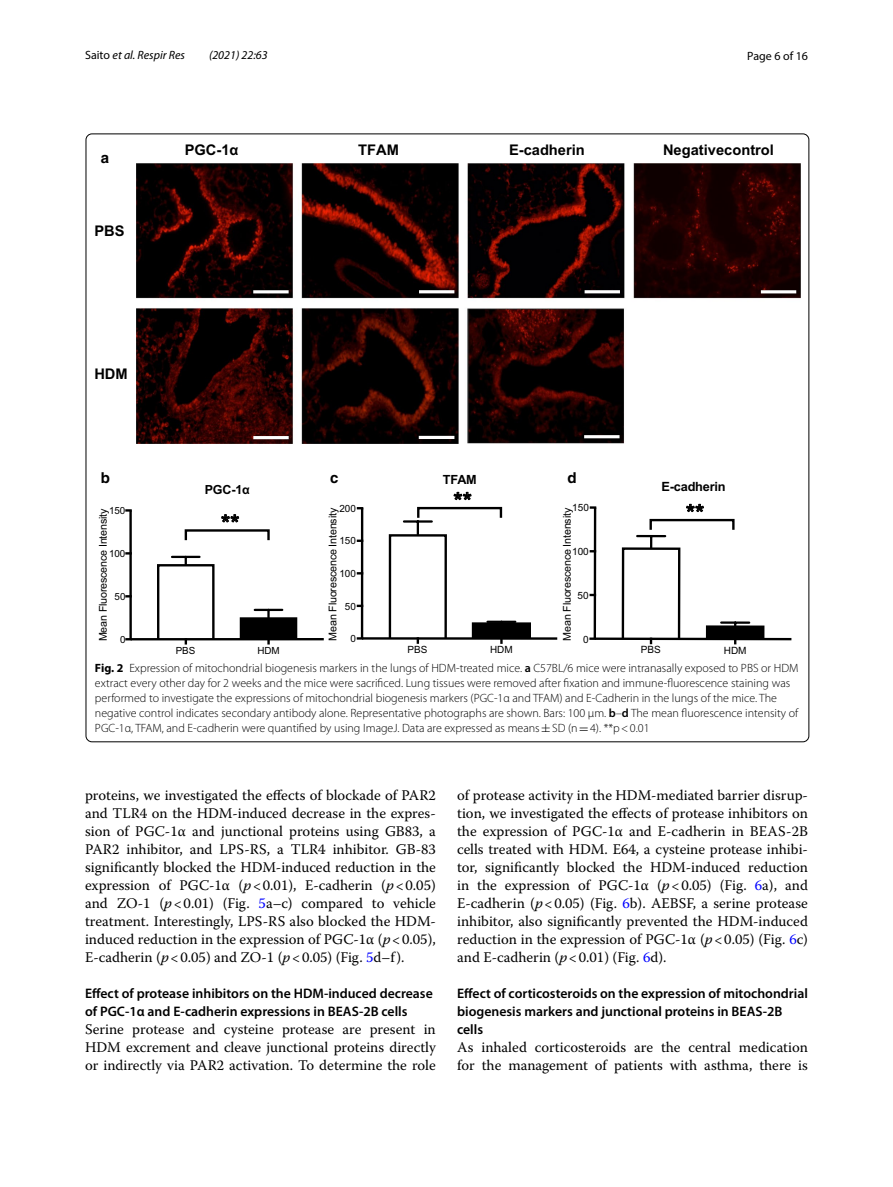
<style>
.page{position:relative;width:893px;height:1187px;background:#fff}
.page>*{position:absolute;margin:0;border:0;box-sizing:border-box;transform-origin:0 0}
.t1{font:24.3px "Arial MT2";color:#000}
.t2{font:15px "Helvetica Bold 2";color:#000}
.t3{font:14.7px/18px "Warnock Pro";color:#000;text-align:justify}
.t4{font:14.7px "Arial Bold MT2";color:#000}
.t5{font:600 13.8px/18px "Myriad Pro";color:#000}
.t6{font:12.75px "Arial Bold MT2";letter-spacing:-.015em;color:#000}
.t7{font:12.6px "Arial Bold MT2";color:#000}
.t8{font:12.45px "Arial Bold MT2";color:#000}
.t9{font:300 12px/15px "Myriad Pro";color:#000}
.t10{font:italic 12px "Myriad Pro";color:#000}
.t11{font:12px "Myriad Pro";color:#000}
.t12{font:10.8px "Arial MT2";letter-spacing:-.015em;color:#000}
.t13{font:10.05px "Arial MT2";letter-spacing:-.005em;color:#000}
.t14{font:9.9px "Arial MT2";color:#000}
.s1{font-style:normal}
.s2{font-weight:700}
.s3{font-weight:600}
.s4{font-family:"MTSY";font-weight:400}
.s5{font-style:italic}
.s6{color:#00f}
</style>
<div class="page">
<img style="left:136px;top:163px;width:664px;height:280px">
<hr style="left:253px;top:290px;width:36px;height:3px;background:#fff">
<hr style="left:253px;top:436px;width:36px;height:3px;background:#fff">
<hr style="left:419px;top:436px;width:35px;height:3px;background:#fff">
<hr style="left:584px;top:435px;width:35px;height:3px;background:#fff">
<hr style="left:419px;top:290px;width:35px;height:3px;background:#fff">
<hr style="left:585px;top:290px;width:35px;height:3px;background:#fff">
<hr style="left:761px;top:290px;width:35px;height:3px;background:#fff">
<div style="left:157px;top:564px;width:58px;height:76px;border:2px solid #000"></div>
<svg style="left:185px;top:558px;width:2px;height:6px"></svg>
<hr style="left:172px;top:555px;width:27px;height:3px;background:#000">
<div style="left:240px;top:617px;width:57px;height:23px;background:#000;border:2px solid #000"></div>
<svg style="left:267px;top:611px;width:3px;height:6px"></svg>
<hr style="left:255px;top:608px;width:27px;height:3px;background:#000">
<hr style="left:131px;top:638px;width:193px;height:2px;background:#000">
<hr style="left:129px;top:510px;width:3px;height:129px;background:#000">
<div style="left:389px;top:534px;width:58px;height:105px;border:2px solid #000"></div>
<svg style="left:417px;top:522px;width:2px;height:12px"></svg>
<hr style="left:404px;top:520px;width:28px;height:2px;background:#000">
<div style="left:472px;top:622px;width:59px;height:18px;background:#000;border:3px solid #000"></div>
<hr style="left:487px;top:620px;width:28px;height:3px;background:#000">
<hr style="left:362px;top:637px;width:195px;height:2px;background:#000">
<hr style="left:361px;top:508px;width:2px;height:130px;background:#000">
<div style="left:622px;top:547px;width:58px;height:93px;border:2px solid #000"></div>
<svg style="left:650px;top:537px;width:2px;height:10px"></svg>
<hr style="left:637px;top:535px;width:28px;height:2px;background:#000">
<div style="left:706px;top:625px;width:58px;height:15px;background:#000;border:2px solid #000"></div>
<hr style="left:721px;top:621px;width:28px;height:2px;background:#000">
<hr style="left:595px;top:637px;width:196px;height:3px;background:#000">
<hr style="left:594px;top:507px;width:2px;height:131px;background:#000">
<div style="left:185px;top:529px;width:85px;height:11px;border:2px solid #000"></div>
<div style="left:649px;top:519px;width:86px;height:10px;border:2px solid #000"></div>
<div style="left:417px;top:507px;width:85px;height:10px;border:2px solid #000"></div>
<p class="t10" style="left:85px;top:48px;width:101px"><span class="s1">Saito</span> et al. Respir Res</p>
<p class="t10" style="left:209px;top:48px;width:60px">(2021) 22:63</p>
<p class="t11" style="left:747px;top:48px;width:62px">Page 6 of 16</p>
<p class="t2" style="left:101px;top:148px;width:10px">a</p>
<p class="t4" style="left:94px;top:221px;width:32px">PBS</p>
<p class="t4" style="left:94px;top:363px;width:35px">HDM</p>
<p class="t2" style="left:101px;top:468px;width:11px">b</p>
<p class="t4" style="left:185px;top:140px;width:55px">PGC-1α</p>
<p class="t4" style="left:663px;top:140px;width:112px">Negativecontrol</p>
<p class="t4" style="left:358px;top:140px;width:42px">TFAM</p>
<p class="t4" style="left:509px;top:140px;width:77px">E-cadherin</p>
<p class="t8" style="left:205px;top:481px;width:47px">PGC-1α</p>
<p class="t2" style="left:330px;top:468px;width:10px">c</p>
<p class="t2" style="left:567px;top:468px;width:11px">d</p>
<p class="t7" style="left:443px;top:471px;width:35px">TFAM</p>
<h1 class="t1" style="left:453px;top:485px;width:20px">**</h1>
<p class="t6" style="left:661px;top:478px;width:66px">E-cadherin</p>
<p class="t13" style="left:572px;top:501px;width:18px">150</p>
<p class="t14" style="left:339px;top:502px;width:18px">200</p>
<p class="t14" style="left:109px;top:504px;width:18px">150</p>
<p class="t12" style="left:96px;top:641px;width:134px;rotate:-90deg">Mean Fluorescence Intensity</p>
<p class="t12" style="left:326px;top:640px;width:134px;rotate:-90deg">Mean Fluorescence Intensity</p>
<p class="t12" style="left:560px;top:640px;width:134px;rotate:-90deg">Mean Fluorescence Intensity</p>
<h1 class="t1" style="left:221px;top:508px;width:20px">**</h1>
<p class="t14" style="left:339px;top:534px;width:18px">150</p>
<p class="t13" style="left:572px;top:545px;width:18px">100</p>
<p class="t14" style="left:109px;top:547px;width:18px">100</p>
<p class="t14" style="left:339px;top:567px;width:18px">100</p>
<p class="t13" style="left:578px;top:588px;width:13px">50</p>
<p class="t14" style="left:115px;top:589px;width:12px">50</p>
<p class="t14" style="left:345px;top:599px;width:13px">50</p>
<p class="t14" style="left:350px;top:632px;width:7px">0</p>
<p class="t13" style="left:583px;top:632px;width:7px">0</p>
<p class="t14" style="left:120px;top:632px;width:7px">0</p>
<p class="t14" style="left:176px;top:643px;width:21px">PBS</p>
<p class="t14" style="left:257px;top:643px;width:24px">HDM</p>
<p class="t14" style="left:408px;top:642px;width:21px">PBS</p>
<p class="t14" style="left:490px;top:642px;width:24px">HDM</p>
<h1 class="t1" style="left:686px;top:497px;width:20px">**</h1>
<p class="t13" style="left:641px;top:643px;width:22px">PBS</p>
<p class="t13" style="left:724px;top:643px;width:24px">HDM</p>
<p class="t9" style="left:95px;top:660px;width:705px"><span class="s2">Fig. 2</span> Expression of mitochondrial biogenesis markers in the lungs of HDM-treated mice. <span class="s3">a</span> C57BL/6 mice were intranasally exposed to PBS or HDM extract every other day for 2 weeks and the mice were sacrificed. Lung tissues were removed after fixation and immune-fluorescence staining was performed to investigate the expressions of mitochondrial biogenesis markers (PGC-1α and TFAM) and E-Cadherin in the lungs of the mice. The negative control indicates secondary antibody alone. Representative photographs are shown. Bars: 100 μm. <span class="s3">b</span>–<span class="s3">d</span> The mean fluorescence intensity of PGC-1α, TFAM, and E-cadherin were quantified by using ImageJ. Data are expressed as means<span class="s4">±</span>SD (n<span class="s4">=</span>4). **p&lt;0.01</p>
<p class="t3" style="left:85px;top:786px;width:352px">proteins, we investigated the effects of blockade of PAR2 and TLR4 on the HDM-induced decrease in the expres&shy;sion of PGC-1α and junctional proteins using GB83, a PAR2 inhibitor, and LPS-RS, a TLR4 inhibitor. GB-83 significantly blocked the HDM-induced reduction in the expression of PGC-1α (<span class="s5">p</span>&lt;0.01), E-cadherin (<span class="s5">p</span>&lt;0.05) and ZO-1 (<span class="s5">p</span>&lt;0.01) (Fig. <span class="s6">5</span>a–c) compared to vehicle treatment. Interestingly, LPS-RS also blocked the HDM&shy;induced reduction in the expression of PGC-1α (<span class="s5">p</span>&lt;0.05), E-cadherin (<span class="s5">p</span>&lt;0.05) and ZO-1 (<span class="s5">p</span>&lt;0.05) (Fig. <span class="s6">5</span>d–f).</p>
<p class="t5" style="left:85px;top:984px;width:349px">Effect of protease inhibitors on the HDM‑induced decrease of PGC‑1α and E‑cadherin expressions in BEAS‑2B cells</p>
<p class="t3" style="left:85px;top:1020px;width:352px">Serine protease and cysteine protease are present in HDM excrement and cleave junctional proteins directly or indirectly via PAR2 activation. To determine the role</p>
<p class="t3" style="left:457px;top:786px;width:352px">of protease activity in the HDM-mediated barrier disrup&shy;tion, we investigated the effects of protease inhibitors on the expression of PGC-1α and E-cadherin in BEAS-2B cells treated with HDM. E64, a cysteine protease inhibi&shy;tor, significantly blocked the HDM-induced reduction in the expression of PGC-1α (<span class="s5">p</span>&lt;0.05) (Fig. <span class="s6">6</span>a), and E-cadherin (<span class="s5">p</span>&lt;0.05) (Fig. <span class="s6">6</span>b). AEBSF, a serine protease inhibitor, also significantly prevented the HDM-induced reduction in the expression of PGC-1α (<span class="s5">p</span>&lt;0.05) (Fig. <span class="s6">6</span>c) and E-cadherin (<span class="s5">p</span>&lt;0.01) (Fig. <span class="s6">6</span>d).</p>
<p class="t5" style="left:457px;top:984px;width:352px">Effect of corticosteroids on the expression of mitochondrial biogenesis markers and junctional proteins in BEAS‑2B cells</p>
<p class="t3" style="left:457px;top:1038px;width:352px">As inhaled corticosteroids are the central medication for the management of patients with asthma, there is</p>
</div>
